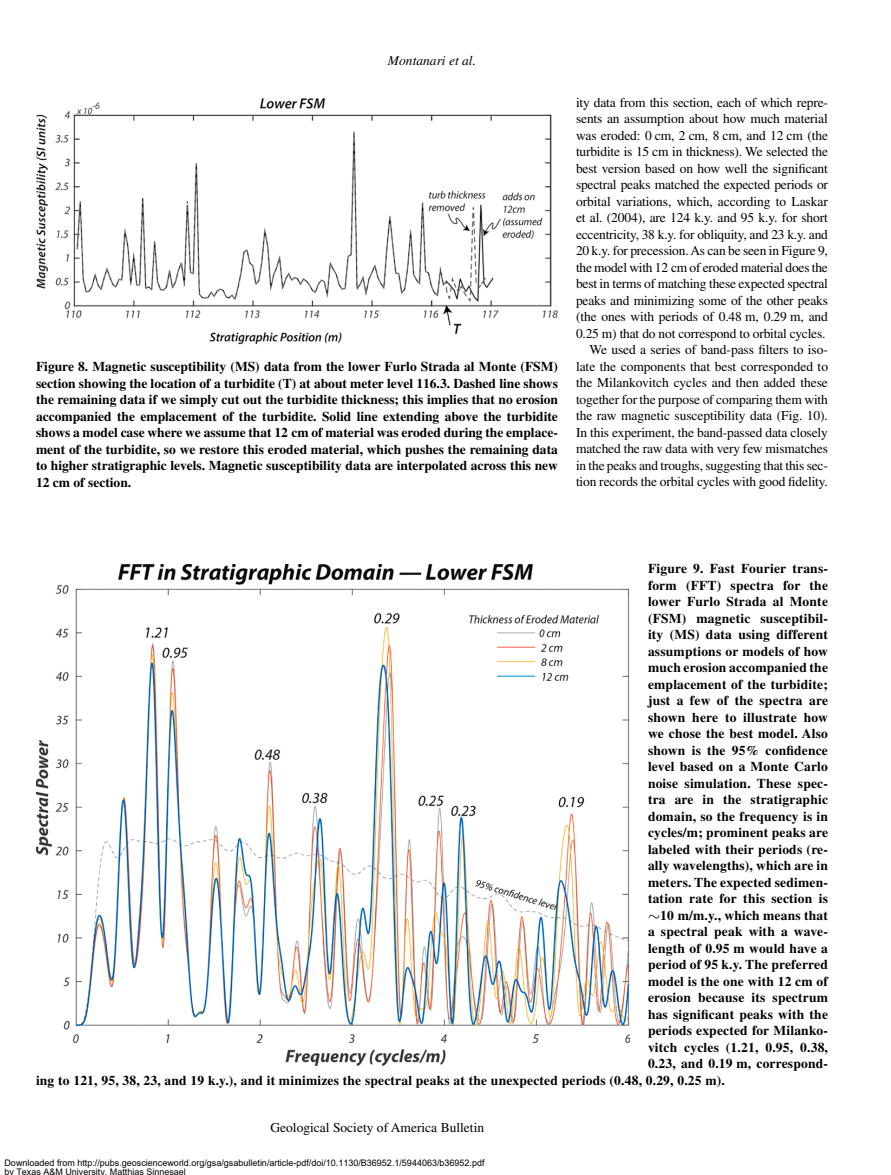
<style>
.page{position:relative;width:891px;height:1175px;background:#fff}
.page>*{position:absolute;margin:0;border:0;box-sizing:border-box;transform-origin:0 0}
.FC{font:700 13.5px/16.5px "Times LT Std";letter-spacing:.015em;color:#000;text-align:justify}
.T{font:13.5px/16.5px "Times LT Std";letter-spacing:-.01em;color:#000;text-align:justify}
.t1{font:italic 13.5px "Times LT Std";color:#000}
.t2{font:9px/9px "Arial";color:#000}
.s1{color:#fff}
</style>
<div class="page">
<img style="left:36px;top:98px;width:522px;height:247px">
<img style="left:36px;top:564px;width:594px;height:501px">
<p class="t1" style="left:388px;top:53px;width:90px">Montanari et al.</p>
<p class="FC" style="left:36px;top:358px;width:524px">Figure 8. Magnetic susceptibility (MS) data from the lower Furlo Strada al Monte (FSM) section showing the location of a turbidite (T) at about meter level 116.3. Dashed line shows the remaining data if we simply cut out the turbidite thickness; this implies that no erosion accompanied the emplacement of the turbidite. Solid line extending above the turbidite shows a model case where we assume that 12 cm of material was eroded during the emplace&shy;ment of the turbidite, so we restore this eroded material, which pushes the remaining data to higher stratigraphic levels. Magnetic susceptibility data are interpolated across this new 12 cm of section.</p>
<p class="T" style="left:576px;top:94px;width:254px">ity data from this section, each of which repre&shy;sents an assumption about how much material was eroded: 0 cm, 2 cm, 8 cm, and 12 cm (the turbidite is 15 cm in thickness). We selected the best version based on how well the significant spectral peaks matched the expected periods or orbital variations, which, according to Laskar et al. (2004), are 124 k.y. and 95 k.y. for short eccentricity, 38 k.y. for obliquity, and 23 k.y. and 20 k.y. for precession. As can be seen in Figure 9, the model with 12 cm of eroded material does the best in terms of matching these expected spectral peaks and minimizing some of the other peaks (the ones with periods of 0.48 m, 0.29 m, and 0.25 m) that do not correspond to orbital cycles.</p>
<p class="T" style="left:576px;top:341px;width:254px;text-indent:14px">We used a series of band-pass filters to iso&shy;late the components that best corresponded to the Milankovitch cycles and then added these together for the purpose of comparing them with the raw magnetic susceptibility data (Fig. 10).<br>In this experiment, the band-passed data closely matched the raw data with very few mismatches in the peaks and troughs, suggesting that this sec&shy;tion records the orbital cycles with good fidelity.</p>
<p class="FC" style="left:648px;top:560px;width:182px">Figure 9. Fast Fourier trans-</p>
<p class="FC" style="left:648px;top:576px;width:182px">form (FFT) spectra for the</p>
<p class="FC" style="left:648px;top:593px;width:181px">lower Furlo Strada al Monte</p>
<p class="FC" style="left:648px;top:609px;width:182px">(FSM) magnetic susceptibil-</p>
<p class="FC" style="left:648px;top:626px;width:181px">ity (MS) data using different</p>
<p class="FC" style="left:648px;top:642px;width:181px">assumptions or models of how</p>
<p class="FC" style="left:648px;top:659px;width:182px">much erosion accompanied the</p>
<p class="FC" style="left:648px;top:675px;width:182px">emplacement of the turbidite;</p>
<p class="FC" style="left:648px;top:692px;width:182px">just a few of the spectra are</p>
<p class="FC" style="left:648px;top:708px;width:182px">shown here to illustrate how</p>
<p class="FC" style="left:648px;top:725px;width:182px">we chose the best model. Also</p>
<p class="FC" style="left:648px;top:741px;width:181px">shown is the 95% confidence</p>
<p class="FC" style="left:648px;top:758px;width:182px">level based on a Monte Carlo</p>
<p class="FC" style="left:648px;top:774px;width:182px">noise simulation. These spec-</p>
<p class="FC" style="left:648px;top:791px;width:182px">tra are in the stratigraphic</p>
<p class="FC" style="left:648px;top:807px;width:182px">domain, so the frequency is in</p>
<p class="FC" style="left:648px;top:824px;width:182px">cycles/m; prominent peaks are</p>
<p class="FC" style="left:648px;top:840px;width:182px">labeled with their periods (re-</p>
<p class="FC" style="left:648px;top:857px;width:181px">ally wavelengths), which are in</p>
<p class="FC" style="left:648px;top:873px;width:182px">meters. The expected sedimen-</p>
<p class="FC" style="left:648px;top:890px;width:182px">tation rate for this section is</p>
<p class="FC" style="left:648px;top:906px;width:181px">∼10 m/m.y., which means that</p>
<p class="FC" style="left:648px;top:923px;width:182px">a spectral peak with a wave-</p>
<p class="FC" style="left:648px;top:939px;width:182px">length of 0.95 m would have a</p>
<p class="FC" style="left:648px;top:956px;width:181px">period of 95 k.y. The preferred</p>
<p class="FC" style="left:648px;top:972px;width:181px">model is the one with 12 cm of</p>
<p class="FC" style="left:648px;top:989px;width:181px">erosion because its spectrum</p>
<p class="FC" style="left:648px;top:1005px;width:182px">has significant peaks with the</p>
<p class="FC" style="left:648px;top:1022px;width:182px">periods expected for Milanko-</p>
<p class="FC" style="left:648px;top:1038px;width:181px">vitch cycles (1.21, 0.95, 0.38,</p>
<p class="FC" style="left:648px;top:1055px;width:182px">0.23, and 0.19 m, correspond-</p>
<p class="FC" style="left:36px;top:1071px;width:690px">ing to 121, 95, 38, 23, and 19 k.y.), and it minimizes the spectral peaks at the unexpected periods (0.48, 0.29, 0.25 m).</p>
<p class="T" style="left:270px;top:1118px;width:325px">Geological Society of America Bulletin<span class="s1">, v. 130, no. XX/XX</span></p>
<p class="t2" style="left:4px;top:1159px;width:482px">Downloaded from http://pubs.geoscienceworld.org/gsa/gsabulletin/article-pdf/doi/10.1130/B36952.1/5944063/b36952.pdf by Texas A&amp;M University Matthias Sinnesael</p>
</div>
